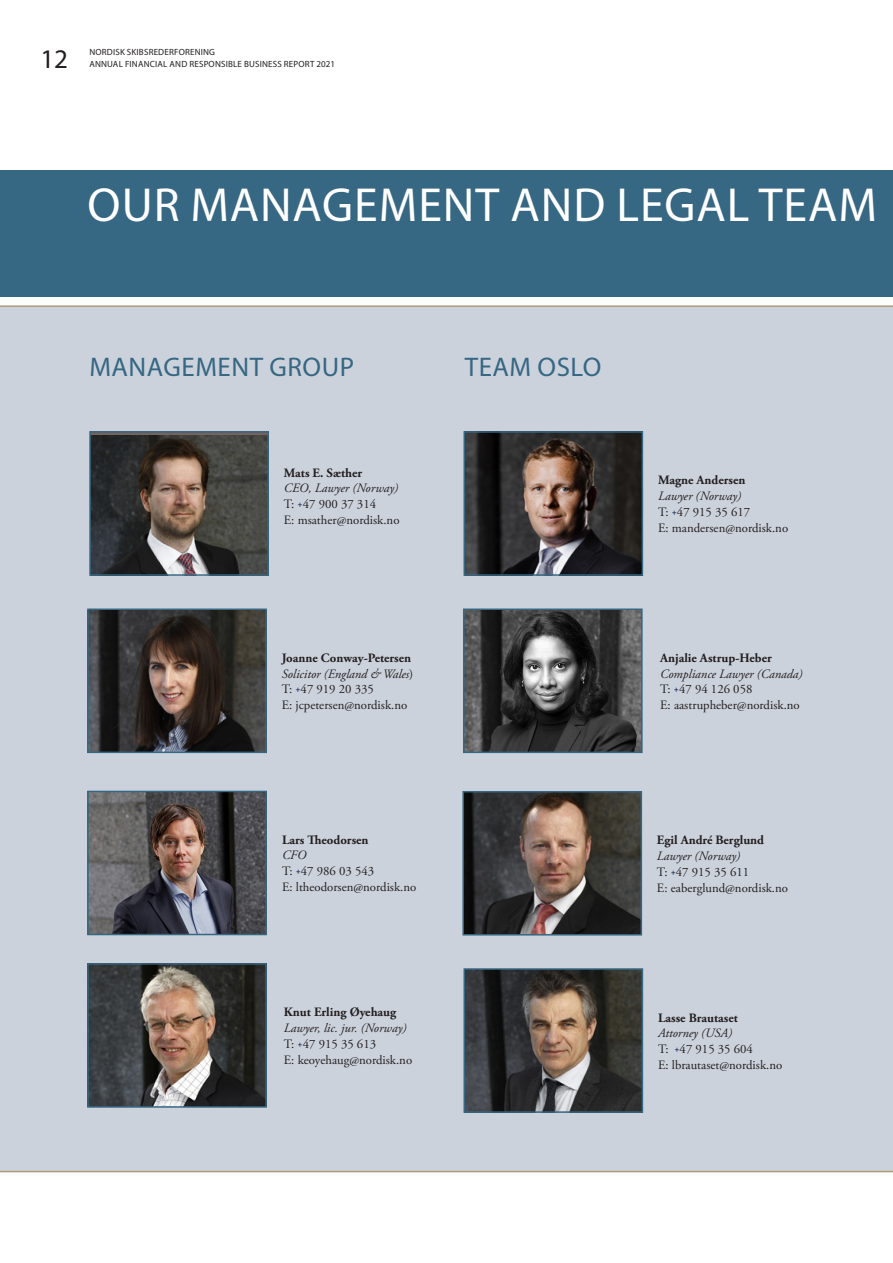
<style>
.page{position:relative;width:893px;height:1263px;background:#fff}
.page>*{position:absolute;margin:0;border:0;box-sizing:border-box;transform-origin:0 0}
._02-Tittel_regnskap{font:48px "Myriad Pro";letter-spacing:.02em;color:#fff}
._02-Tittel_regnskap-2{font:27px "Myriad Pro";letter-spacing:.02em;color:#366783}
._00-Paginering{font:27px "Myriad Pro";color:#231f20}
._03-Brødtekst_Legal{font:12.75px/15.8px "Adobe Garamond Pro";color:#231f20}
._03-Brødtekst_Legal-2{font:italic 12.75px "Adobe Garamond Pro";color:#231f20}
._03-Mellomtittel_Leg{font:700 12.75px "Adobe Garamond Pro";color:#231f20}
._03-Brødtekst_Legal-3{font:700 12.75px "Adobe Garamond Pro";color:#231f20}
._00-Dokumentinfo{font:9px "Myriad Pro";letter-spacing:.02em;color:#231f20}
.s1{font-family:"Dax";font-size:9.75px;color:#001447}
.s2{font-style:normal}
</style>
<div class="page">
<div style="left:0;top:170px;width:893px;height:127px;background:#366783"></div>
<div style="left:0;top:305px;width:893px;height:867px;background:#ccd2dc"></div>
<img style="left:92px;top:435px;width:174px;height:138px">
<div style="left:89px;top:431px;width:180px;height:145px;border:2px solid #366783"></div>
<img style="left:466px;top:434px;width:174px;height:139px">
<div style="left:463px;top:431px;width:180px;height:145px;border:2px solid #366783"></div>
<img style="left:90px;top:794px;width:174px;height:138px">
<div style="left:87px;top:791px;width:180px;height:144px;border:2px solid #366783"></div>
<img style="left:465px;top:794px;width:174px;height:138px">
<div style="left:462px;top:791px;width:180px;height:144px;border:2px solid #366783"></div>
<img style="left:90px;top:611px;width:174px;height:139px">
<div style="left:87px;top:608px;width:180px;height:145px;border:2px solid #366783"></div>
<img style="left:466px;top:971px;width:174px;height:139px">
<div style="left:463px;top:968px;width:180px;height:145px;border:2px solid #366783"></div>
<img style="left:90px;top:966px;width:174px;height:139px">
<div style="left:87px;top:963px;width:180px;height:145px;border:2px solid #366783"></div>
<img style="left:466px;top:611px;width:174px;height:139px">
<div style="left:463px;top:608px;width:180px;height:145px;border:2px solid #366783"></div>
<p class="_00-Paginering" style="left:40px;top:43px;width:29px">12</p>
<p class="_00-Dokumentinfo" style="left:89px;top:47px;width:127px">NORDISK SKIBSREDERFORENING</p>
<p class="_00-Dokumentinfo" style="left:89px;top:59px;width:247px">ANNUAL FINANCIAL AND RESPONSIBLE BUSINESS REPORT 2021</p>
<p class="_02-Tittel_regnskap" style="left:88px;top:175px;width:791px">OUR MANAGEMENT AND LEGAL TEAM</p>
<p class="_02-Tittel_regnskap-2" style="left:90px;top:351px;width:266px">MANAGEMENT GROUP</p>
<p class="_02-Tittel_regnskap-2" style="left:465px;top:351px;width:138px">TEAM OSLO</p>
<p class="_03-Mellomtittel_Leg" style="left:284px;top:465px;width:80px">Mats E. Sæther</p>
<p class="_03-Brødtekst_Legal-2" style="left:284px;top:481px;width:116px">CEO, Lawyer (Norway)</p>
<p class="_03-Brødtekst_Legal" style="left:284px;top:497px;width:117px">T: <span class="s1">+</span>47 900 37 314<br>E: msather@nordisk.no</p>
<p class="_03-Brødtekst_Legal-3" style="left:282px;top:650px;width:131px">Joanne Conway-Petersen</p>
<p class="_03-Brødtekst_Legal-2" style="left:282px;top:666px;width:133px">Solicitor (England &amp; Wales<span class="s2">)</span></p>
<p class="_03-Brødtekst_Legal" style="left:282px;top:682px;width:127px">T: <span class="s1">+</span>47 919 20 335<br>E: jcpetersen@nordisk.no</p>
<p class="_03-Mellomtittel_Leg" style="left:282px;top:832px;width:88px">Lars Theodorsen</p>
<p class="_03-Brødtekst_Legal-2" style="left:282px;top:848px;width:26px">CFO</p>
<p class="_03-Brødtekst_Legal" style="left:282px;top:864px;width:136px">T: <span class="s1">+</span>47 986 03 543<br>E: ltheodorsen@nordisk.no</p>
<p class="_03-Mellomtittel_Leg" style="left:284px;top:1005px;width:114px">Knut Erling Øyehaug</p>
<p class="_03-Brødtekst_Legal-2" style="left:284px;top:1020px;width:124px">Lawyer, lic. jur. (Norway)</p>
<p class="_03-Brødtekst_Legal" style="left:284px;top:1036px;width:130px">T: <span class="s1">+</span>47 915 35 613<br>E: keoyehaug@nordisk.no</p>
<p class="_03-Mellomtittel_Leg" style="left:658px;top:473px;width:89px">Magne Andersen</p>
<p class="_03-Brødtekst_Legal-2" style="left:658px;top:488px;width:85px">Lawyer (Norway)</p>
<p class="_03-Brødtekst_Legal" style="left:658px;top:504px;width:132px">T: <span class="s1">+</span>47 915 35 617<br>E: mandersen@nordisk.no</p>
<p class="_03-Mellomtittel_Leg" style="left:660px;top:650px;width:113px">Anjalie Astrup-Heber</p>
<p class="_03-Brødtekst_Legal-2" style="left:660px;top:666px;width:144px">Compliance Lawyer (Canada)</p>
<p class="_03-Brødtekst_Legal" style="left:660px;top:682px;width:94px">T: <span class="s1">+</span>47 94 126 058</p>
<p class="_03-Brødtekst_Legal" style="left:660px;top:697px;width:141px">E: aastrupheber@nordisk.no</p>
<p class="_03-Mellomtittel_Leg" style="left:657px;top:833px;width:109px">Egil André Berglund</p>
<p class="_03-Brødtekst_Legal-2" style="left:657px;top:848px;width:85px">Lawyer (Norway)</p>
<p class="_03-Brødtekst_Legal" style="left:657px;top:864px;width:133px">T: <span class="s1">+</span>47 915 35 611<br>E: eaberglund@nordisk.no</p>
<p class="_03-Mellomtittel_Leg" style="left:658px;top:1010px;width:81px">Lasse Brautaset</p>
<p class="_03-Brødtekst_Legal-2" style="left:658px;top:1025px;width:76px">Attorney (USA)</p>
<p class="_03-Brødtekst_Legal" style="left:658px;top:1041px;width:126px">T: <span class="s1">+</span>47 915 35 604<br>E: lbrautaset@nordisk.no</p>
</div>
